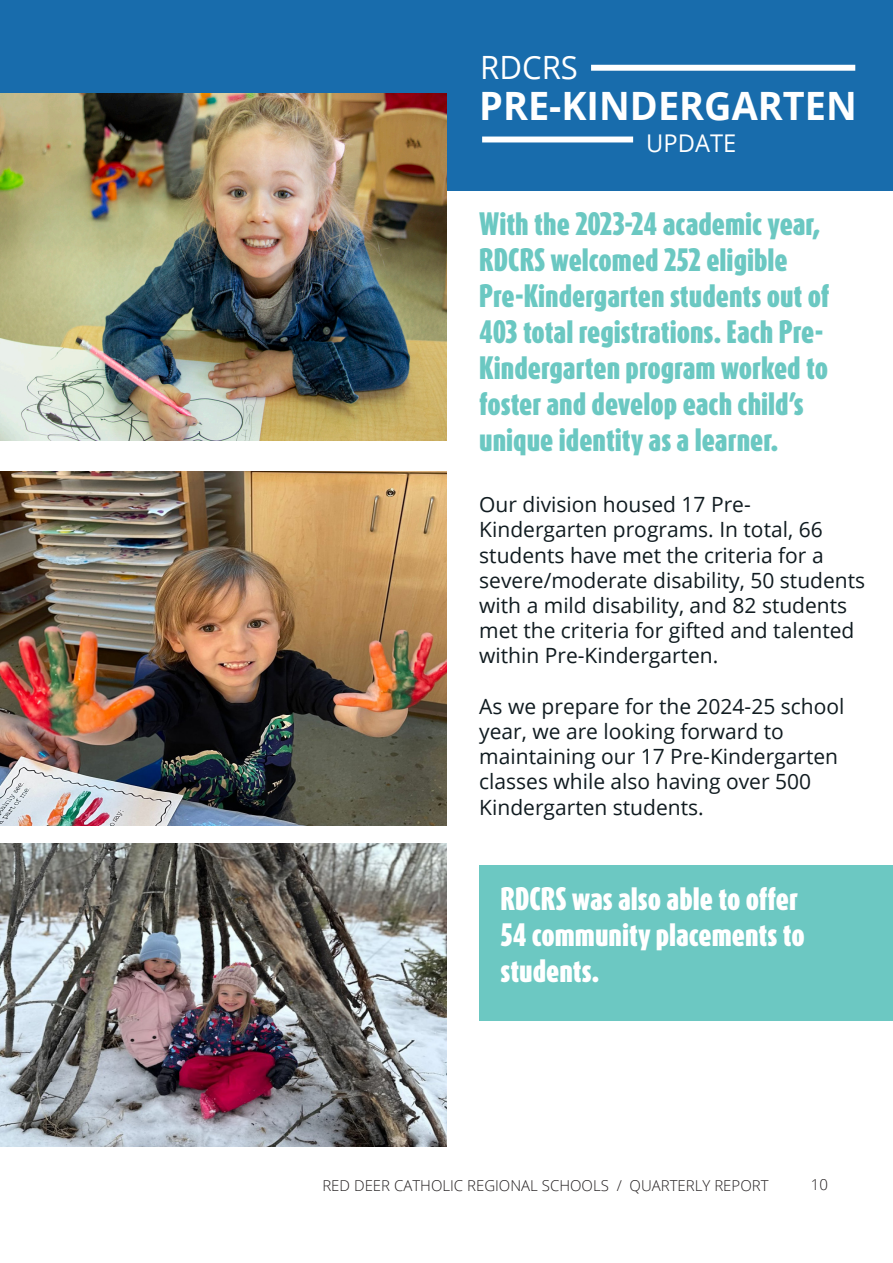
<style>
.page{position:relative;width:893px;height:1263px;background:#fff}
.page>*{position:absolute;margin:0;border:0;box-sizing:border-box;transform-origin:0 0}
.Body_copy{font:700 39px "Open Sans";color:#fff}
.Body_copy-2{font:32.1px "Open Sans";color:#fff}
.t1{font:900 27px/36px "Dax Compact Pro";color:#6bc8c2}
.t2{font:900 27px/36px "Dax Compact Pro";color:#fff}
.Body_copy-3{font:24.45px "Open Sans";color:#fff}
.Page_Section_Title_-_Black{font:21px/25.2px "Open Sans";color:#101b20}
.Page_Section_Title_-_Black-2{font:300 15px "Open Sans";color:#231f20}
.Table_of_Contents_Numbers{font:300 15px "Open Sans";color:#231f20}
</style>
<div class="page">
<div style="left:0;top:0;width:893px;height:191px;background:#186cac"></div>
<div style="left:482px;top:137px;width:151px;height:5px;background:#fff"></div>
<div style="left:591px;top:65px;width:264px;height:6px;background:#fff"></div>
<div style="left:479px;top:865px;width:414px;height:156px;background:#6cc8c2"></div>
<img style="left:0;top:94px;width:446px;height:346px">
<img style="left:0;top:472px;width:446px;height:354px">
<img style="left:0;top:843px;width:446px;height:303px">
<p class="Body_copy-2" style="left:480px;top:45px;width:99px">RDCRS</p>
<p class="Body_copy" style="left:479px;top:78px;width:379px">PRE-KINDERGARTEN</p>
<p class="Body_copy-3" style="left:646px;top:126px;width:92px">UPDATE</p>
<p class="t1" style="left:479px;top:205px;width:352px">With the 2023-24 academic year,<br>RDCRS welcomed 252 eligible<br>Pre-Kindergarten students out of<br>403 total registrations. Each Pre-<br>Kindergarten program worked to foster and develop each child’s unique identity as a learner.</p>
<p class="Page_Section_Title_-_Black" style="left:479px;top:491px;width:388px">Our division housed 17 Pre-Kindergarten programs. In total, 66 students have met the criteria for a severe/moderate disability, 50 students with a mild disability, and 82 students met the criteria for gifted and talented within Pre-Kindergarten.</p>
<p class="Page_Section_Title_-_Black" style="left:479px;top:693px;width:367px">As we prepare for the 2024-25 school year, we are looking forward to maintaining our 17 Pre-Kindergarten classes while also having over 500<br>Kindergarten students.</p>
<p class="t2" style="left:500px;top:881px;width:306px">RDCRS was also able to offer<br>54 community placements to students.</p>
<p class="Page_Section_Title_-_Black-2" style="left:322px;top:1175px;width:448px">RED DEER CATHOLIC REGIONAL SCHOOLS / QUARTERLY REPORT</p>
<p class="Table_of_Contents_Numbers" style="left:811px;top:1174px;width:19px">10</p>
</div>
